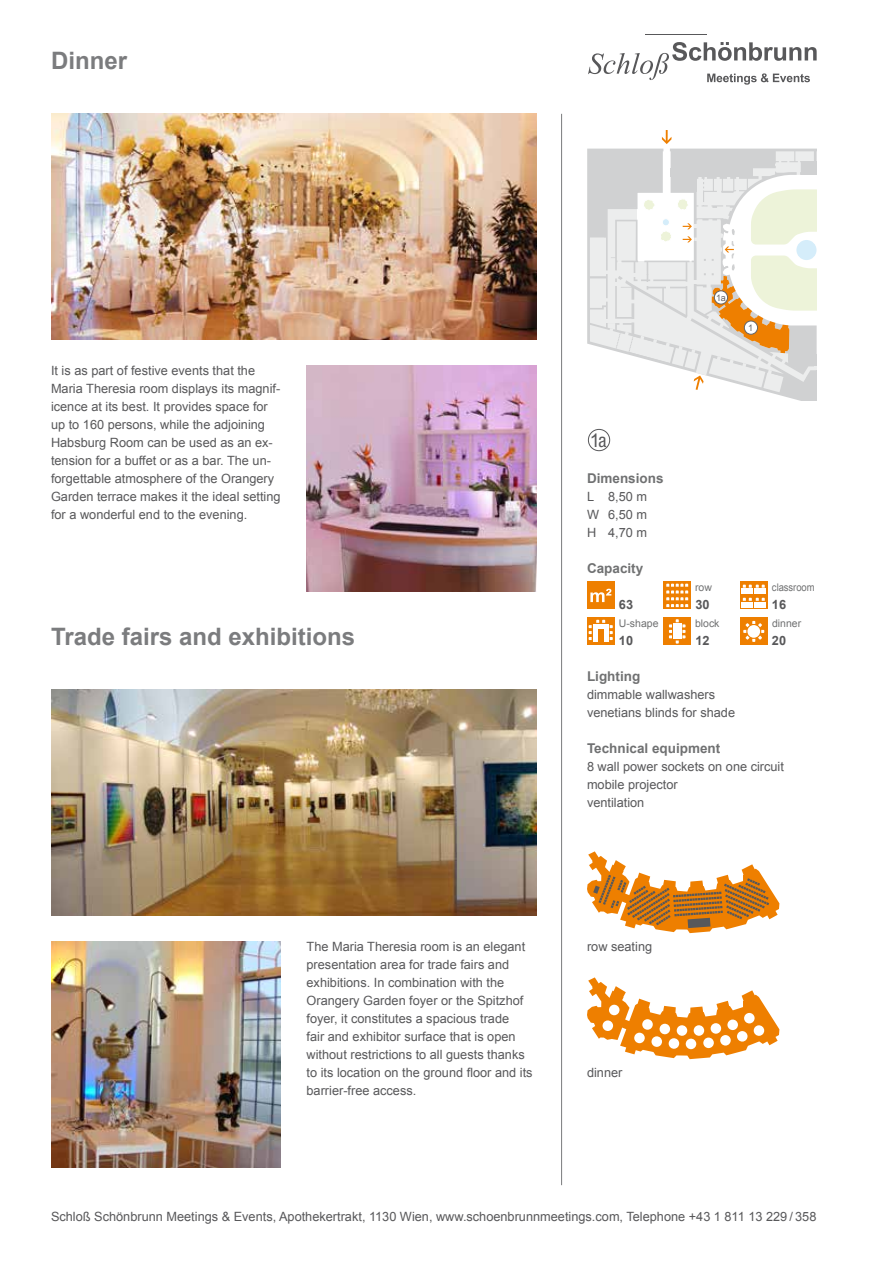
<style>
.page{position:relative;width:893px;height:1263px;background:#fff}
.page>*{position:absolute;margin:0;border:0;box-sizing:border-box;transform-origin:0 0}
.t1{font:700 24px "Arial";color:#7b7c7e}
.t2{font:18.9px "Arial";color:#58585a;scale:.96 1}
.t3{font:700 13.5px "Arial";color:#707172}
.t4{font:12.75px/18px "Arial";color:#58585a}
.t5{font:700 12.75px "Arial";color:#58585a}
.t6{font:10.5px "Arial";color:#707172}
.t7{font:10.5px "Arial";color:#707172;scale:.9 1}
.t8{font:9px "Arial";color:#646567}
.s1{font-family:"Helvetica Neue LT Std";font-stretch:condensed}
</style>
<div class="page">
<div style="left:588px;top:429px;width:22px;height:22px;border:1px solid #58585a;border-radius:50%"></div>
<img style="left:51px;top:942px;width:230px;height:225px">
<img style="left:307px;top:366px;width:229px;height:225px">
<img style="left:51px;top:690px;width:485px;height:225px">
<img style="left:51px;top:114px;width:485px;height:225px">
<div style="left:587px;top:582px;width:27px;height:27px;background:#ee7f00"></div>
<svg style="left:590px;top:589px;width:21px;height:13px"></svg>
<svg style="left:663px;top:582px;width:28px;height:27px"></svg>
<svg style="left:666px;top:584px;width:22px;height:23px"></svg>
<svg style="left:740px;top:582px;width:27px;height:27px"></svg>
<div style="left:742px;top:589px;width:11px;height:5px;background:#fff"></div>
<div style="left:755px;top:589px;width:11px;height:5px;background:#fff"></div>
<svg style="left:743px;top:585px;width:22px;height:3px"></svg>
<div style="left:742px;top:602px;width:11px;height:5px;background:#fff"></div>
<div style="left:755px;top:602px;width:11px;height:5px;background:#fff"></div>
<svg style="left:743px;top:598px;width:22px;height:3px"></svg>
<svg style="left:587px;top:618px;width:27px;height:27px"></svg>
<div style="left:593px;top:630px;width:5px;height:11px;background:#fff"></div>
<hr style="left:604px;top:630px;width:4px;height:11px;background:#fff">
<svg style="left:589px;top:620px;width:24px;height:20px"></svg>
<div style="left:663px;top:618px;width:28px;height:27px;background:#ee7f00"></div>
<svg style="left:669px;top:619px;width:16px;height:24px"></svg>
<div style="left:740px;top:618px;width:27px;height:27px;background:#ee7f00"></div>
<svg style="left:743px;top:621px;width:21px;height:21px"></svg>
<div style="left:747px;top:625px;width:13px;height:13px;background:#fff;border-radius:50%"></div>
<svg style="left:587px;top:851px;width:192px;height:82px"></svg>
<svg style="left:587px;top:977px;width:192px;height:82px"></svg>
<div style="left:753px;top:1025px;width:11px;height:11px;background:#fff;border-radius:50%"></div>
<div style="left:744px;top:1013px;width:11px;height:10px;background:#fff;border-radius:50%"></div>
<div style="left:737px;top:1031px;width:11px;height:11px;background:#fff;border-radius:50%"></div>
<div style="left:727px;top:1019px;width:11px;height:11px;background:#fff;border-radius:50%"></div>
<div style="left:720px;top:1035px;width:11px;height:11px;background:#fff;border-radius:50%"></div>
<div style="left:710px;top:1023px;width:11px;height:11px;background:#fff;border-radius:50%"></div>
<div style="left:703px;top:1037px;width:11px;height:11px;background:#fff;border-radius:50%"></div>
<div style="left:634px;top:1032px;width:11px;height:11px;background:#fff;border-radius:50%"></div>
<div style="left:642px;top:1019px;width:11px;height:11px;background:#fff;border-radius:50%"></div>
<div style="left:651px;top:1036px;width:11px;height:11px;background:#fff;border-radius:50%"></div>
<div style="left:659px;top:1023px;width:11px;height:11px;background:#fff;border-radius:50%"></div>
<div style="left:668px;top:1038px;width:11px;height:11px;background:#fff;border-radius:50%"></div>
<div style="left:677px;top:1025px;width:10px;height:11px;background:#fff;border-radius:50%"></div>
<div style="left:693px;top:1025px;width:11px;height:11px;background:#fff;border-radius:50%"></div>
<div style="left:686px;top:1038px;width:10px;height:11px;background:#fff;border-radius:50%"></div>
<div style="left:602px;top:1020px;width:11px;height:11px;background:#fff;border-radius:50%"></div>
<div style="left:609px;top:1004px;width:11px;height:11px;background:#fff;border-radius:50%"></div>
<hr style="left:561px;top:114px;width:1px;height:1071px;background:#7b7c7e">
<svg style="left:588px;top:130px;width:229px;height:270px"></svg>
<div style="left:714px;top:291px;width:14px;height:13px;background:#fff;border-radius:50%"></div>
<div style="left:714px;top:290px;width:14px;height:14px;border:1px solid #646567;border-radius:50%"></div>
<div style="left:744px;top:321px;width:14px;height:13px;background:#fff;border-radius:50%"></div>
<div style="left:744px;top:321px;width:14px;height:14px;border:1px solid #646567;border-radius:50%"></div>
<hr style="left:646px;top:34px;width:61px;height:1px;background:#58585a">
<svg style="left:588px;top:42px;width:229px;height:43px"></svg>
<h1 class="t1" style="left:51px;top:45px;width:78px">Dinner</h1>
<p class="t4" style="left:51px;top:362px;width:231px">It is as part of festive events that the Maria Theresia room displays its magnif&shy;icence at its best. It provides space for up to 160 persons, while the adjoining Habsburg Room can be used as an ex&shy;tension for a buffet or as a bar. The un&shy;forgettable atmosphere of the Orangery Garden terrace makes it the ideal setting for a wonderful end to the evening.</p>
<h1 class="t1" style="left:51px;top:621px;width:306px">Trade fairs and exhibitions</h1>
<p class="t4" style="left:307px;top:938px;width:228px">The Maria Theresia room is an elegant presentation area for trade fairs and exhibitions. In combination with the Orangery Garden foyer or the Spitzhof foyer, it constitutes a spacious trade<br>fair and exhibitor surface that is open without restrictions to all guests thanks to its location on the ground floor and its barrier-free access.</p>
<p class="t8" style="left:716px;top:291px;width:11px">1a</p>
<p class="t8" style="left:748px;top:322px;width:7px">1</p>
<h2 class="t2" style="left:590px;top:428px;width:19px">1<span class="s1">a</span></h2>
<p class="t3" style="left:587px;top:469px;width:78px">Dimensions</p>
<p class="t4" style="left:587px;top:488px;width:62px;text-align:justify">L 8,50 m W 6,50 m H 4,70 m</p>
<p class="t3" style="left:587px;top:559px;width:58px">Capacity</p>
<p class="t6" style="left:695px;top:580px;width:18px">row</p>
<p class="t7" style="left:772px;top:580px;width:49px">classroom</p>
<p class="t5" style="left:619px;top:596px;width:16px">63</p>
<p class="t5" style="left:695px;top:596px;width:16px">30</p>
<p class="t5" style="left:772px;top:596px;width:16px">16</p>
<p class="t6" style="left:619px;top:616px;width:41px">U-shape</p>
<p class="t6" style="left:695px;top:616px;width:26px">block</p>
<p class="t6" style="left:772px;top:616px;width:31px">dinner</p>
<p class="t5" style="left:619px;top:632px;width:16px">10</p>
<p class="t5" style="left:695px;top:632px;width:16px">12</p>
<p class="t5" style="left:772px;top:632px;width:16px">20</p>
<p class="t3" style="left:587px;top:667px;width:55px">Lighting</p>
<p class="t4" style="left:587px;top:686px;width:150px">dimmable wallwashers venetians blinds for shade</p>
<p class="t3" style="left:587px;top:739px;width:135px">Technical equipment</p>
<p class="t4" style="left:587px;top:758px;width:198px">8 wall power sockets on one circuit mobile projector<br>ventilation</p>
<p class="t4" style="left:587px;top:938px;width:67px">row seating</p>
<p class="t4" style="left:587px;top:1064px;width:37px">dinner</p>
<p class="t4" style="left:51px;top:1208px;width:767px">Schloß Schönbrunn Meetings &amp; Events, Apothekertrakt, 1130 Wien, www.schoenbrunnmeetings.com, Telephone +43 1 811 13 229 / 358</p>
</div>
